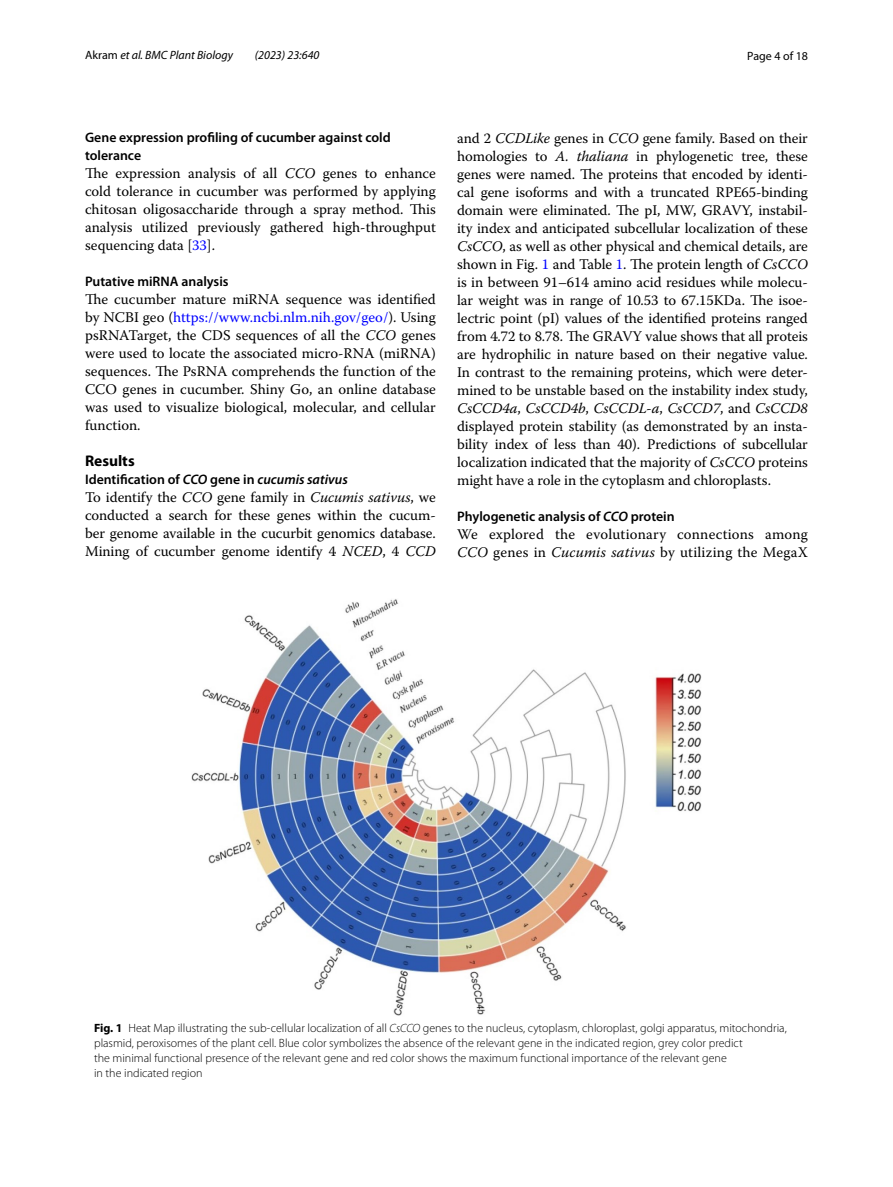
<style>
.page{position:relative;width:893px;height:1187px;background:#fff}
.page>*{position:absolute;margin:0;border:0;box-sizing:border-box;transform-origin:0 0}
.t1{font:700 15.45px "Myriad Pro";color:#000}
.t2{font:14.7px/18px "Warnock Pro";color:#000;text-align:justify}
.t3{font:600 13.8px/18px "Myriad Pro";color:#000}
.t4{font:300 12px/15px "Myriad Pro";color:#000}
.t5{font:italic 12px "Myriad Pro";color:#000}
.t6{font:12px "Myriad Pro";color:#000}
.s1{font-style:normal}
.s2{font-style:italic}
.s3{color:#00f}
.s4{font-weight:700}
</style>
<div class="page">
<img style="left:191px;top:599px;width:511px;height:417px">
<p class="t5" style="left:85px;top:48px;width:149px"><span class="s1">Akram</span> et al. BMC Plant Biology</p>
<p class="t5" style="left:255px;top:48px;width:66px">(2023) 23:640</p>
<p class="t6" style="left:747px;top:48px;width:62px">Page 4 of 18</p>
<p class="t3" style="left:85px;top:128px;width:307px">Gene expression profiling of cucumber against cold tolerance</p>
<p class="t2" style="left:85px;top:164px;width:352px">The expression analysis of all <span class="s2">CCO</span> genes to enhance cold tolerance in cucumber was performed by applying chitosan oligosaccharide through a spray method. This analysis utilized previously gathered high-throughput sequencing data [<span class="s3">33</span>].</p>
<p class="t3" style="left:85px;top:272px;width:145px">Putative miRNA analysis</p>
<p class="t2" style="left:85px;top:290px;width:352px">The cucumber mature miRNA sequence was identified by NCBI geo (<span class="s3">https://www.ncbi.nlm.nih.gov/geo/</span>). Using psRNATarget, the CDS sequences of all the <span class="s2">CCO</span> genes were used to locate the associated micro-RNA (miRNA) sequences. The PsRNA comprehends the function of the CCO genes in cucumber. Shiny Go, an online database was used to visualize biological, molecular, and cellular function.</p>
<p class="t1" style="left:85px;top:451px;width:51px">Results</p>
<p class="t3" style="left:85px;top:470px;width:264px">Identification of <span class="s2">CCO</span> gene in <span class="s2">cucumis sativus</span></p>
<p class="t2" style="left:85px;top:488px;width:352px">To identify the <span class="s2">CCO</span> gene family in <span class="s2">Cucumis sativus</span>, we conducted a search for these genes within the cucum&shy;ber genome available in the cucurbit genomics database.<br>Mining of cucumber genome identify 4 <span class="s2">NCED</span>, 4 <span class="s2">CCD</span></p>
<p class="t2" style="left:457px;top:128px;width:352px">and 2 <span class="s2">CCDLike</span> genes in <span class="s2">CCO</span> gene family. Based on their homologies to <span class="s2">A. thaliana</span> in phylogenetic tree, these genes were named. The proteins that encoded by identi&shy;cal gene isoforms and with a truncated RPE65-binding domain were eliminated. The pI, MW, GRAVY, instabil&shy;ity index and anticipated subcellular localization of these <span class="s2">CsCCO</span>, as well as other physical and chemical details, are shown in Fig. <span class="s3">1</span> and Table <span class="s3">1</span>. The protein length of <span class="s2">CsCCO </span>is in between 91–614 amino acid residues while molecu&shy;lar weight was in range of 10.53 to 67.15KDa. The isoe&shy;lectric point (pI) values of the identified proteins ranged from 4.72 to 8.78. The GRAVY value shows that all proteis are hydrophilic in nature based on their negative value.<br>In contrast to the remaining proteins, which were deter&shy;mined to be unstable based on the instability index study, <span class="s2">CsCCD4a</span>, <span class="s2">CsCCD4b</span>, <span class="s2">CsCCDL-a</span>, <span class="s2">CsCCD7</span>, and <span class="s2">CsCCD8 </span>displayed protein stability (as demonstrated by an insta&shy;bility index of less than 40). Predictions of subcellular localization indicated that the majority of <span class="s2">CsCCO</span> proteins might have a role in the cytoplasm and chloroplasts.</p>
<p class="t3" style="left:457px;top:507px;width:219px">Phylogenetic analysis of <span class="s2">CCO</span> protein</p>
<p class="t2" style="left:457px;top:524px;width:352px">We explored the evolutionary connections among<br><span class="s2">CCO</span> genes in <span class="s2">Cucumis sativus</span> by utilizing the MegaX</p>
<p class="t4" style="left:94px;top:1020px;width:694px"><span class="s4">Fig. 1</span> Heat Map illustrating the sub-cellular localization of all <span class="s2">CsCCO</span> genes to the nucleus, cytoplasm, chloroplast, golgi apparatus, mitochondria, plasmid, peroxisomes of the plant cell. Blue color symbolizes the absence of the relevant gene in the indicated region, grey color predict<br>the minimal functional presence of the relevant gene and red color shows the maximum functional importance of the relevant gene<br>in the indicated region</p>
</div>
